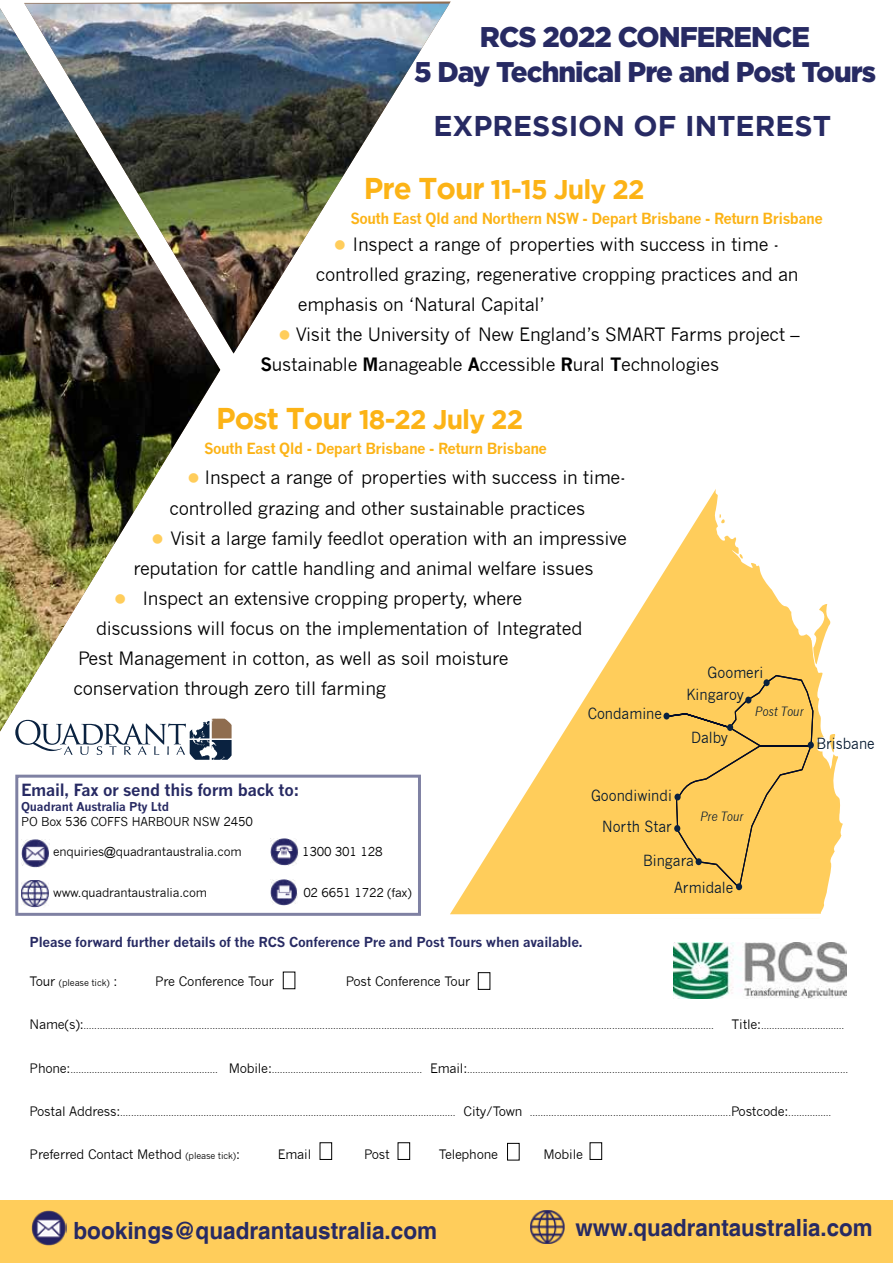
<style>
.page{position:relative;width:893px;height:1263px;background:#fff}
.page>*{position:absolute;margin:0;border:0;box-sizing:border-box;transform-origin:0 0}
.t1{font:900 28.5px/35.4px "Gotham";letter-spacing:-.035em;color:#272a63;text-align:center}
.t2{font:700 28.5px "Gotham";color:#272a63}
.t3{font:700 27px "Gotham";letter-spacing:-.035em;color:#fcb316}
.t4{font:700 23.7px "Helvetica";color:#272a63;scale:.95 1}
.t5{font:700 23.7px "Helvetica";color:#272a63;scale:.94 1}
.t6{font:18px/30px "News Gothic";letter-spacing:-.015em;color:#000}
.t7{font:700 16.5px "News Gothic MT Std";letter-spacing:-.015em;color:#272a63}
.t8{font:700 15px "News Gothic";letter-spacing:-.035em;color:#fcb316}
.t9{font:15px/31.3px "News Gothic";color:#04182f;text-align:right;scale:.92 1}
.t10{font:700 13.5px "News Gothic MT Std";letter-spacing:-.015em;color:#272a63}
.t11{font:12.75px "News Gothic";letter-spacing:-.015em;color:#000}
.t12{font:italic 12.45px "News Gothic";color:#04182f;scale:.92 1}
.t13{font:12px "News Gothic";letter-spacing:-.015em;color:#000}
.t14{font:700 12px "News Gothic MT Std";letter-spacing:-.015em;color:#272a63}
.t15{font:9px "News Gothic";letter-spacing:-.015em;color:#000}
.s1{font-size:30px}
.s2{color:#ffcd5b}
.s3{font-weight:700}
.s4{font-size:12.75px}
.s5{font-size:9px}
</style>
<div class="page">
<div style="left:0;top:1200px;width:893px;height:63px;background:#ffcd5b"></div>
<img style="left:0;top:4px;width:449px;height:727px">
<svg style="left:450px;top:489px;width:393px;height:430px"></svg>
<svg style="left:666px;top:604px;width:170px;height:286px;background:#f9cc65"></svg>
<div style="left:674px;top:793px;width:7px;height:7px;background:#0a2240;border-radius:50%"></div>
<div style="left:663px;top:713px;width:7px;height:6px;background:#0a2240;border-radius:50%"></div>
<div style="left:727px;top:724px;width:6px;height:7px;background:#0a2240;border-radius:50%"></div>
<div style="left:736px;top:883px;width:6px;height:7px;background:#0a2240;border-radius:50%"></div>
<div style="left:696px;top:858px;width:6px;height:7px;background:#0a2240;border-radius:50%"></div>
<div style="left:674px;top:825px;width:6px;height:7px;background:#0a2240;border-radius:50%"></div>
<div style="left:763px;top:679px;width:7px;height:7px;background:#0a2240;border-radius:50%"></div>
<svg style="left:15px;top:719px;width:217px;height:41px"></svg>
<img style="left:530px;top:1210px;width:35px;height:33px">
<img style="left:31px;top:1211px;width:35px;height:35px">
<img style="left:21px;top:840px;width:28px;height:28px">
<img style="left:271px;top:838px;width:28px;height:28px">
<img style="left:21px;top:881px;width:28px;height:26px">
<img style="left:270px;top:879px;width:28px;height:27px">
<div style="left:507px;top:1143px;width:12px;height:17px;border:1px solid #000"></div>
<div style="left:590px;top:1142px;width:12px;height:17px;border:1px solid #000"></div>
<div style="left:398px;top:1142px;width:12px;height:17px;border:1px solid #000"></div>
<div style="left:320px;top:1142px;width:12px;height:17px;border:1px solid #000"></div>
<div style="left:478px;top:972px;width:12px;height:17px;border:1px solid #000"></div>
<img style="left:674px;top:943px;width:172px;height:56px">
<h1 class="t1" style="left:414px;top:18px;width:463px">RCS 2022 CONFERENCE<br>5 Day Technical Pre and Post Tours</h1>
<h1 class="t2" style="left:434px;top:109px;width:399px">EXPRESSION OF INTEREST</h1>
<h2 class="t3" style="left:364px;top:173px;width:282px"><span class="s1">Pre Tour</span> 11-15 July 22</h2>
<h3 class="t8" style="left:350px;top:209px;width:474px">South East Qld and Northern NSW - Depart Brisbane - Return Brisbane</h3>
<h3 class="t6" style="left:334px;top:230px;width:447px"><span class="s2">●</span> Inspect a range of properties with success in time -</h3>
<h3 class="t6" style="left:316px;top:260px;width:484px">controlled grazing, regenerative cropping practices and an</h3>
<h3 class="t6" style="left:298px;top:290px;width:249px">emphasis on ‘Natural Capital’</h3>
<h3 class="t6" style="left:260px;top:320px;width:541px;text-indent:18px"><span class="s2">●</span> Visit the University of New England’s SMART Farms project –<br><span class="s3">S</span>ustainable <span class="s3">M</span>anageable <span class="s3">A</span>ccessible <span class="s3">R</span>ural <span class="s3">T</span>echnologies</h3>
<h2 class="t3" style="left:216px;top:404px;width:309px"><span class="s1">Post Tour</span> 18-22 July 22</h2>
<h3 class="t8" style="left:204px;top:440px;width:344px">South East Qld - Depart Brisbane - Return Brisbane</h3>
<h3 class="t6" style="left:170px;top:463px;width:458px;text-indent:18px"><span class="s2">●</span> Inspect a range of properties with success in time&shy;controlled grazing and other sustainable practices</h3>
<h3 class="t6" style="left:134px;top:523px;width:495px;text-indent:18px"><span class="s2">●</span> Visit a large family feedlot operation with an impressive reputation for cattle handling and animal welfare issues</h3>
<h3 class="t6" style="left:114px;top:583px;width:410px"><span class="s2">●</span> Inspect an extensive cropping property, where</h3>
<h3 class="t6" style="left:96px;top:613px;width:488px">discussions will focus on the implementation of Integrated</h3>
<h3 class="t6" style="left:78px;top:643px;width:432px">Pest Management in cotton, as well as soil moisture</h3>
<h3 class="t6" style="left:74px;top:673px;width:314px">conservation through zero till farming</h3>
<h3 class="t9" style="left:588px;top:698px;width:82px">Condamine</h3>
<h3 class="t9" style="left:708px;top:657px;width:62px">Goomeri</h3>
<h3 class="t9" style="left:686px;top:679px;width:64px">Kingaroy</h3>
<h3 class="t9" style="left:691px;top:722px;width:42px">Dalby</h3>
<h3 class="t12" style="left:755px;top:704px;width:54px">Post Tour</h3>
<h3 class="t9" style="left:816px;top:728px;width:65px">Brisbane</h3>
<h3 class="t7" style="left:21px;top:780px;width:280px">Email, Fax or send this form back to:</h3>
<h3 class="t14" style="left:21px;top:799px;width:150px">Quadrant Australia Pty Ltd</h3>
<h3 class="t13" style="left:21px;top:815px;width:233px">PO Box 536 COFFS HARBOUR NSW 2450</h3>
<h3 class="t13" style="left:53px;top:845px;width:190px">enquiries@quadrantaustralia.com</h3>
<h3 class="t13" style="left:302px;top:845px;width:82px">1300 301 128</h3>
<h3 class="t13" style="left:53px;top:886px;width:155px">www.quadrantaustralia.com</h3>
<h3 class="t13" style="left:303px;top:886px;width:110px">02 6651 1722 (fax)</h3>
<h3 class="t10" style="left:30px;top:934px;width:554px">Please forward further details of the RCS Conference Pre and Post Tours when available.</h3>
<p class="t15" style="left:30px;top:977px;width:89px"><span class="s4">Tour</span> (please tick) <span class="s4">:</span></p>
<h3 class="t11" style="left:155px;top:974px;width:120px">Pre Conference Tour</h3>
<h3 class="t11" style="left:346px;top:974px;width:126px">Post Conference Tour</h3>
<p class="t15" style="left:30px;top:1021px;width:686px"><span class="s4">Name(s):</span>...........................................................................................................................................................................................................................................</p>
<p class="t15" style="left:732px;top:1021px;width:114px"><span class="s4">Title:</span>...............................</p>
<p class="t15" style="left:30px;top:1064px;width:820px"><span class="s4">Phone:</span>....................................................... <span class="s4">Mobile:</span>........................................................ <span class="s4">Email:</span>..............................................................................................................................................</p>
<p class="t15" style="left:30px;top:1107px;width:803px"><span class="s4">Postal Address:</span>............................................................................................................................. <span class="s4">City/Town</span> ...........................................................................<span class="s4">Postcode:</span>................</p>
<h3 class="t11" style="left:30px;top:1147px;width:212px">Preferred Contact Method <span class="s5">(please tick)</span>:</h3>
<h3 class="t11" style="left:278px;top:1147px;width:35px">Email</h3>
<h3 class="t11" style="left:364px;top:1147px;width:27px">Post</h3>
<h3 class="t11" style="left:439px;top:1147px;width:61px">Telephone</h3>
<h3 class="t11" style="left:543px;top:1147px;width:41px">Mobile</h3>
<h3 class="t9" style="left:591px;top:780px;width:89px">Goondiwindi<br>North Star</h3>
<h3 class="t12" style="left:700px;top:809px;width:49px">Pre Tour</h3>
<h3 class="t9" style="left:643px;top:845px;width:57px">Bingara</h3>
<h3 class="t9" style="left:674px;top:871px;width:66px">Armidale</h3>
<h3 class="t4" style="left:74px;top:1216px;width:384px">bookings@quadrantaustralia.com</h3>
<h3 class="t5" style="left:575px;top:1213px;width:318px">www.quadrantaustralia.com</h3>
</div>
